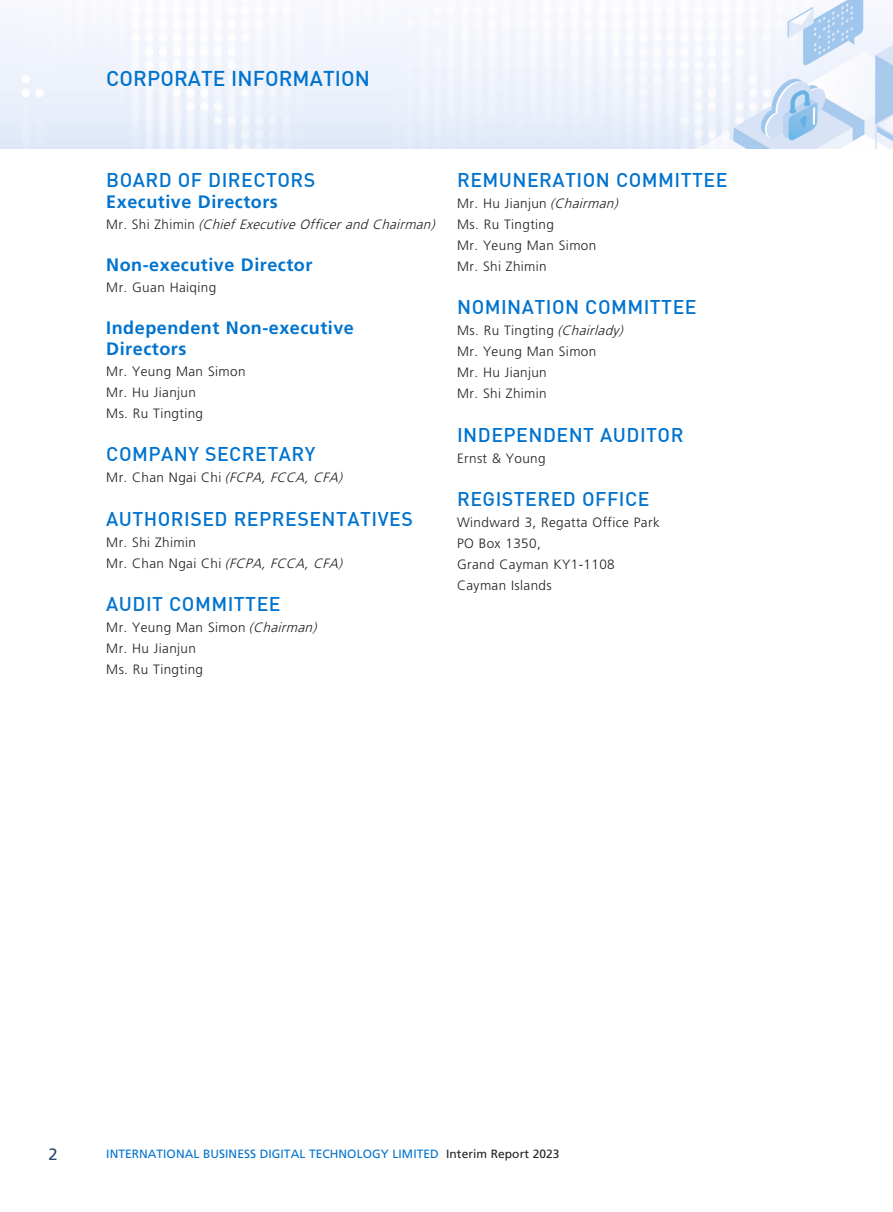
<style>
.page{position:relative;width:893px;height:1212px;background:#fff}
.page>*{position:absolute;margin:0;border:0;box-sizing:border-box;transform-origin:0 0}
.t1{font:21px "DIN Medium";letter-spacing:.005em;color:#0073ce}
.t2{font:19.5px "DIN Medium";letter-spacing:.025em;color:#0073ce}
.t3{font:700 18px/21px "Frutiger LT Std";letter-spacing:.03em;color:#0073ce}
.t4{font:16.5px "Frutiger LT Std";color:#29486b}
.t5{font:300 13.5px/21px "Frutiger LT Std";letter-spacing:.03em;color:#231f20}
.t6{font:italic 300 13.5px "Frutiger LT Std";color:#231f20}
.t7{font:12px "Frutiger LT Std";letter-spacing:.005em;color:#0073ce}
.s1{font-style:normal}
.s2{font-style:italic}
.s3{color:#231f20}
</style>
<div class="page">
<img style="left:0;top:0;width:893px;height:148px">
<h1 class="t1" style="left:106px;top:65px;width:265px">CORPORATE INFORMATION</h1>
<h2 class="t2" style="left:106px;top:167px;width:211px">BOARD OF DIRECTORS</h2>
<h3 class="t3" style="left:106px;top:191px;width:173px">Executive Directors</h3>
<p class="t6" style="left:106px;top:216px;width:334px"><span class="s1">M r . S h i Z h i m i n</span> (ChiefExecutiveOfficerand Chairman)</p>
<h3 class="t3" style="left:106px;top:254px;width:208px">Non-executive Director</h3>
<p class="t5" style="left:106px;top:277px;width:111px">Mr. Guan Haiqing</p>
<h3 class="t3" style="left:106px;top:317px;width:249px">Independent Non-executive<br>Directors</h3>
<p class="t5" style="left:106px;top:361px;width:141px">Mr. Yeung Man Simon<br>Mr. Hu Jianjun<br>Ms. Ru Tingting</p>
<h2 class="t2" style="left:106px;top:442px;width:211px">COMPANY SECRETARY</h2>
<p class="t6" style="left:106px;top:470px;width:241px"><span class="s1">M r . C h a n N g a i C h i</span> (FCPA,FCCA,CFA)</p>
<h2 class="t2" style="left:106px;top:506px;width:308px">AUTHORISED REPRESENTATIVES</h2>
<p class="t5" style="left:106px;top:532px;width:241px">Mr. Shi Zhimin<br>M r . C h a n N g a i C h i <span class="s2">(FCPA,FCCA,CFA)</span></p>
<h2 class="t2" style="left:106px;top:592px;width:176px">AUDIT COMMITTEE</h2>
<p class="t5" style="left:106px;top:617px;width:216px">Mr. Yeung Man Simon <span class="s2">(Chairman)<br></span>Mr. Hu Jianjun<br>Ms. Ru Tingting</p>
<h2 class="t2" style="left:457px;top:167px;width:272px">REMUNERATION COMMITTEE</h2>
<p class="t5" style="left:457px;top:193px;width:166px">M r . H u J i a nj u n <span class="s2">(Chairman)<br></span>Ms. Ru Tingting<br>Mr. Yeung Man Simon<br>Mr. Shi Zhimin</p>
<h2 class="t2" style="left:457px;top:295px;width:241px">NOMINATION COMMITTEE</h2>
<p class="t5" style="left:457px;top:320px;width:171px">M s . R u T i n g t i n g <span class="s2">(Chairlady)<br></span>Mr. Yeung Man Simon<br>Mr. Hu Jianjun<br>Mr. Shi Zhimin</p>
<h2 class="t2" style="left:457px;top:422px;width:228px">INDEPENDENT AUDITOR</h2>
<p class="t5" style="left:457px;top:448px;width:90px">Ernst &amp; Young</p>
<h2 class="t2" style="left:457px;top:487px;width:194px">REGISTERED OFFICE</h2>
<p class="t5" style="left:457px;top:512px;width:204px">Windward 3, Regatta Office Park<br>PO Box 1350,<br>Grand Cayman KY1-1108<br>Cayman Islands</p>
<p class="t4" style="left:49px;top:1144px;width:11px">2</p>
<p class="t7" style="left:106px;top:1147px;width:455px">INTERNATIONAL BUSINESS DIGITAL TECHNOLOGY LIMITED <span class="s3">Interim Report 2023</span></p>
</div>
